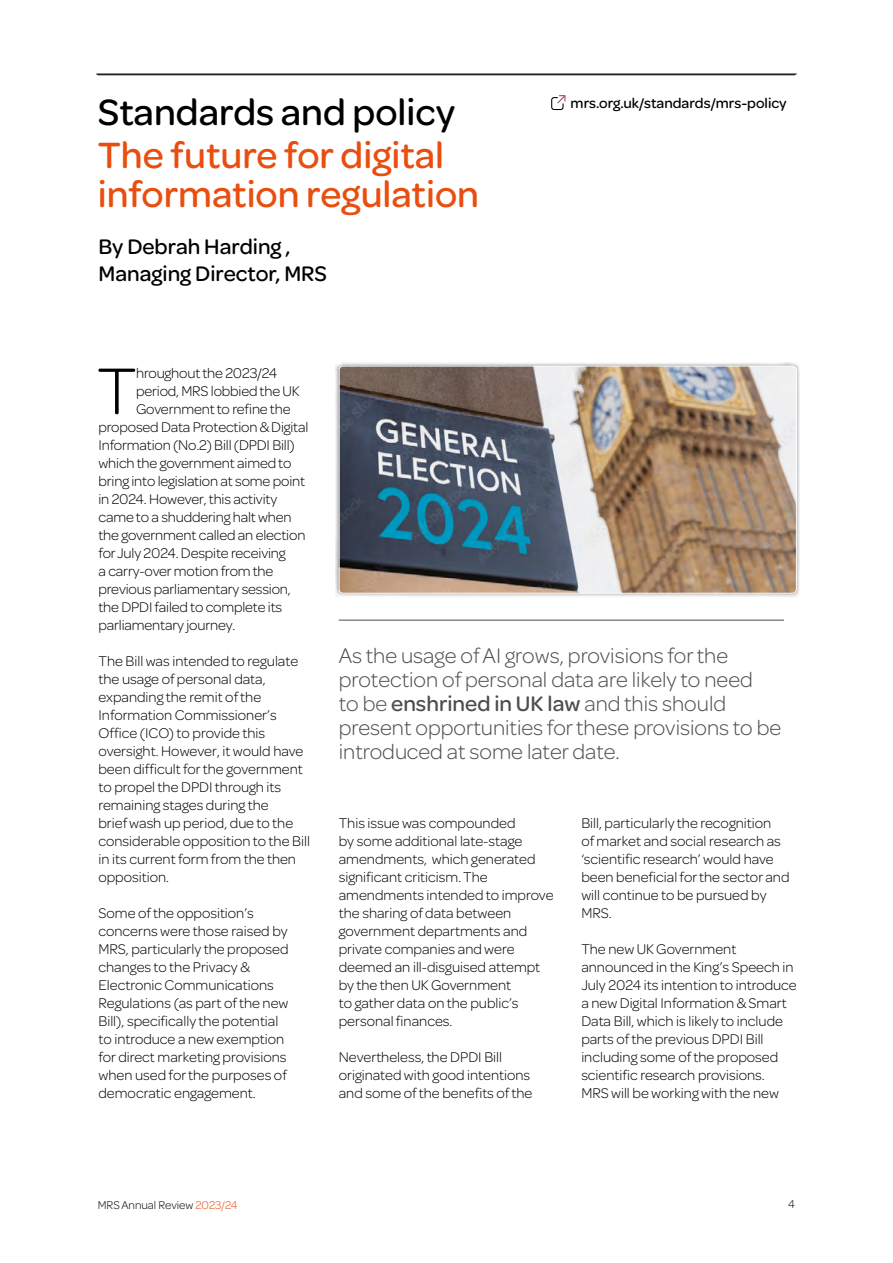
<style>
.page{position:relative;width:893px;height:1263px;background:#fff}
.page>*{position:absolute;margin:0;border:0;box-sizing:border-box;transform-origin:0 0}
.intro_23{font:300 70.2px "Omnes";color:#000}
.t1{font:500 39px/39px "Omnes";color:#e94e0f}
.t2{font:500 39px "Omnes";color:#000}
.quote{font:300 22.5px/24px "Omnes";color:#4d4d4d}
.standfirst{font:500 22.5px/27px "Omnes";color:#000}
.body{font:300 15px/18px "Omnes";color:#000}
.intro_23-2{font:300 15px "Omnes";letter-spacing:-.01em;color:#000}
.body-2{font:500 15px "Omnes";color:#000}
.t3{font:300 12px "Omnes";color:#000}
.t4{font:300 12px "Omnes";color:#000}
.s1{font-weight:500}
.s2{color:#e94e0f}
</style>
<div class="page">
<hr style="left:97px;top:74px;width:699px;height:1px;background:#000">
<hr style="left:339px;top:620px;width:445px;height:1px;background:#4d4d4d">
<svg style="left:551px;top:95px;width:15px;height:16px"></svg>
<div style="left:335px;top:362px;width:466px;height:235px;background:#000;opacity:.45"></div>
<img style="left:339px;top:366px;width:458px;height:228px">
<div style="left:339px;top:366px;width:458px;height:228px;border:1px solid #fff;border-radius:4px"></div>
<p class="t2" style="left:98px;top:85px;width:359px">Standards and policy</p>
<p class="t1" style="left:98px;top:134px;width:383px">The future for digital information regulation</p>
<p class="standfirst" style="left:98px;top:232px;width:230px">By Debrah Harding ,<br>Managing Director, MRS</p>
<p class="body-2" style="left:571px;top:93px;width:218px">mrs.org.uk/standards/mrs-policy</p>
<p class="intro_23" style="left:97px;top:344px;width:41px">T</p>
<p class="intro_23-2" style="left:136px;top:363px;width:143px">hroughout the 2023/24</p>
<p class="intro_23-2" style="left:136px;top:381px;width:165px">period, MRS lobbied the UK</p>
<p class="intro_23-2" style="left:136px;top:399px;width:156px">Government to refine the</p>
<p class="intro_23-2" style="left:98px;top:417px;width:211px">proposed Data Protection &amp; Digital</p>
<p class="intro_23-2" style="left:98px;top:435px;width:198px">Information (No.2) Bill (DPDI Bill)</p>
<p class="intro_23-2" style="left:98px;top:453px;width:194px">which the government aimed to</p>
<p class="intro_23-2" style="left:98px;top:471px;width:208px">bring into legislation at some point</p>
<p class="intro_23-2" style="left:98px;top:489px;width:180px">in 2024. However, this activity</p>
<p class="intro_23-2" style="left:98px;top:507px;width:195px">came to a shuddering halt when</p>
<p class="intro_23-2" style="left:98px;top:525px;width:208px">the government called an election</p>
<p class="intro_23-2" style="left:98px;top:543px;width:189px">for July 2024. Despite receiving</p>
<p class="intro_23-2" style="left:98px;top:561px;width:176px">a carry-over motion from the</p>
<p class="intro_23-2" style="left:98px;top:579px;width:194px">previous parliamentary session,</p>
<p class="intro_23-2" style="left:98px;top:597px;width:185px">the DPDI failed to complete its</p>
<p class="intro_23-2" style="left:98px;top:615px;width:138px">parliamentary journey.</p>
<p class="body" style="left:98px;top:651px;width:213px">The Bill was intended to regulate the usage of personal data, expanding the remit of the<br>Information Commissioner’s<br>Office (ICO) to provide this oversight. However, it would have been difficult for the government to propel the DPDI through its remaining stages during the<br>brief wash up period, due to the considerable opposition to the Bill in its current form from the then opposition.</p>
<p class="body" style="left:98px;top:903px;width:192px">Some of the opposition’s concerns were those raised by<br>MRS, particularly the proposed changes to the Privacy &amp;<br>Electronic Communications<br>Regulations (as part of the new<br>Bill), specifically the potential to introduce a new exemption for direct marketing provisions when used for the purposes of democratic engagement.</p>
<p class="quote" style="left:339px;top:642px;width:444px">As the usage of AI grows, provisions for the protection of personal data are likely to need<br>to be <span class="s1">enshrined in UK law</span> and this should present opportunities for these provisions to be introduced at some later date.</p>
<p class="body" style="left:339px;top:813px;width:216px">This issue was compounded<br>by some additional late-stage amendments, which generated significant criticism. The amendments intended to improve the sharing of data between government departments and private companies and were deemed an ill-disguised attempt by the then UK Government<br>to gather data on the public’s personal finances.</p>
<p class="body" style="left:339px;top:1047px;width:195px">Nevertheless, the DPDI Bill originated with good intentions and some of the benefits of the</p>
<p class="body" style="left:581px;top:813px;width:210px">Bill, particularly the recognition<br>of market and social research as ‘scientific research’ would have been beneficial for the sector and will continue to be pursued by<br>MRS.</p>
<p class="body" style="left:581px;top:939px;width:217px">The new UK Government announced in the King’s Speech in<br>July 2024 its intention to introduce a new Digital Information &amp; Smart<br>Data Bill, which is likely to include parts of the previous DPDI Bill including some of the proposed scientific research provisions.<br>MRS will be working with the new</p>
<p class="t3" style="left:98px;top:1197px;width:141px">MRS Annual Review <span class="s2">2023/24</span></p>
<p class="t4" style="left:788px;top:1196px;width:8px">4</p>
</div>
